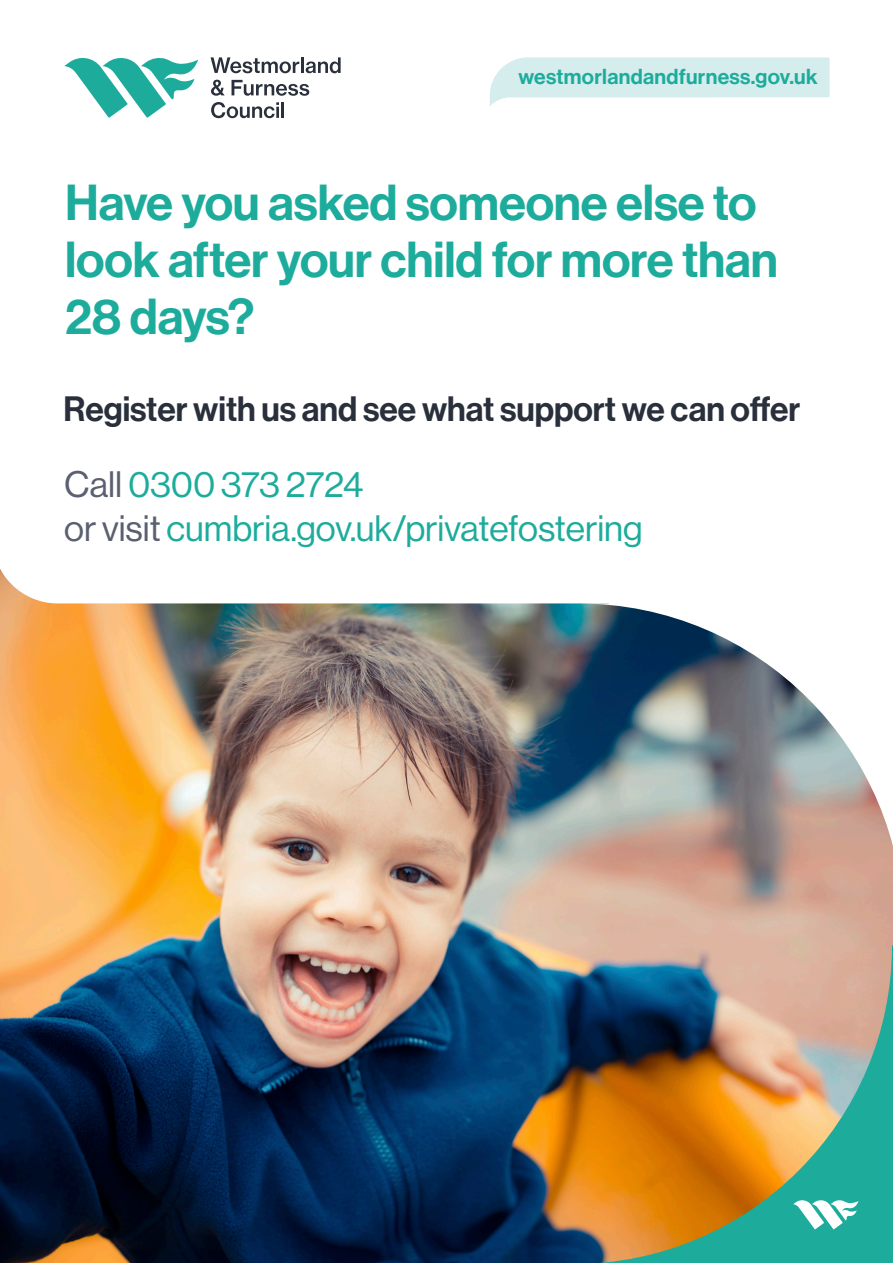
<style>
.page{position:relative;width:893px;height:1263px;background:#fff}
.page>*{position:absolute;margin:0;border:0;box-sizing:border-box;transform-origin:0 0}
.t1{font:49.5px/57px "N Haas Grotesk DS Pro 65 Md";letter-spacing:-.005em;color:#1dac9c}
.t2{font:36px "N Haas Grotesk DS Pro 55 Rg";color:#1dac9c}
.t3{font:34.5px "N Haas Grotesk DS Pro 65 Md";color:#292f3b}
.t4{font:21.3px "N Haas Grotesk DS Pro 65 Md";letter-spacing:.015em;color:#1dac9c}
.s1{color:#5b6071}
</style>
<div class="page">
<img style="left:0;top:603px;width:893px;height:660px">
<svg style="left:578px;top:603px;width:315px;height:326px"></svg>
<div style="left:609px;top:596px;width:284px;height:8px;background:#fff"></div>
<svg style="left:490px;top:57px;width:340px;height:49px"></svg>
<svg style="left:64px;top:58px;width:134px;height:60px"></svg>
<svg style="left:211px;top:57px;width:88px;height:16px"></svg>
<hr style="left:301px;top:57px;width:3px;height:16px;background:#292f3b">
<svg style="left:306px;top:57px;width:35px;height:16px"></svg>
<svg style="left:211px;top:80px;width:14px;height:16px"></svg>
<svg style="left:232px;top:80px;width:77px;height:16px"></svg>
<svg style="left:211px;top:102px;width:68px;height:16px"></svg>
<hr style="left:281px;top:102px;width:3px;height:16px;background:#292f3b">
<svg style="left:573px;top:945px;width:320px;height:318px;background:#978c60"></svg>
<svg style="left:793px;top:1199px;width:65px;height:30px"></svg>
<p class="t4" style="left:518px;top:64px;width:301px">westmorlandandfurness.gov.uk</p>
<p class="t1" style="left:65px;top:175px;width:714px">Have you asked someone else to look after your child for more than<br>28 days?</p>
<p class="t3" style="left:64px;top:389px;width:738px">Register with us and see what support we can offer</p>
<p class="t2" style="left:64px;top:464px;width:301px"><span class="s1">Call</span> 0300 373 2724</p>
<p class="t2" style="left:64px;top:508px;width:580px"><span class="s1">or visit</span> cumbria.gov.uk/privatefostering</p>
</div>
